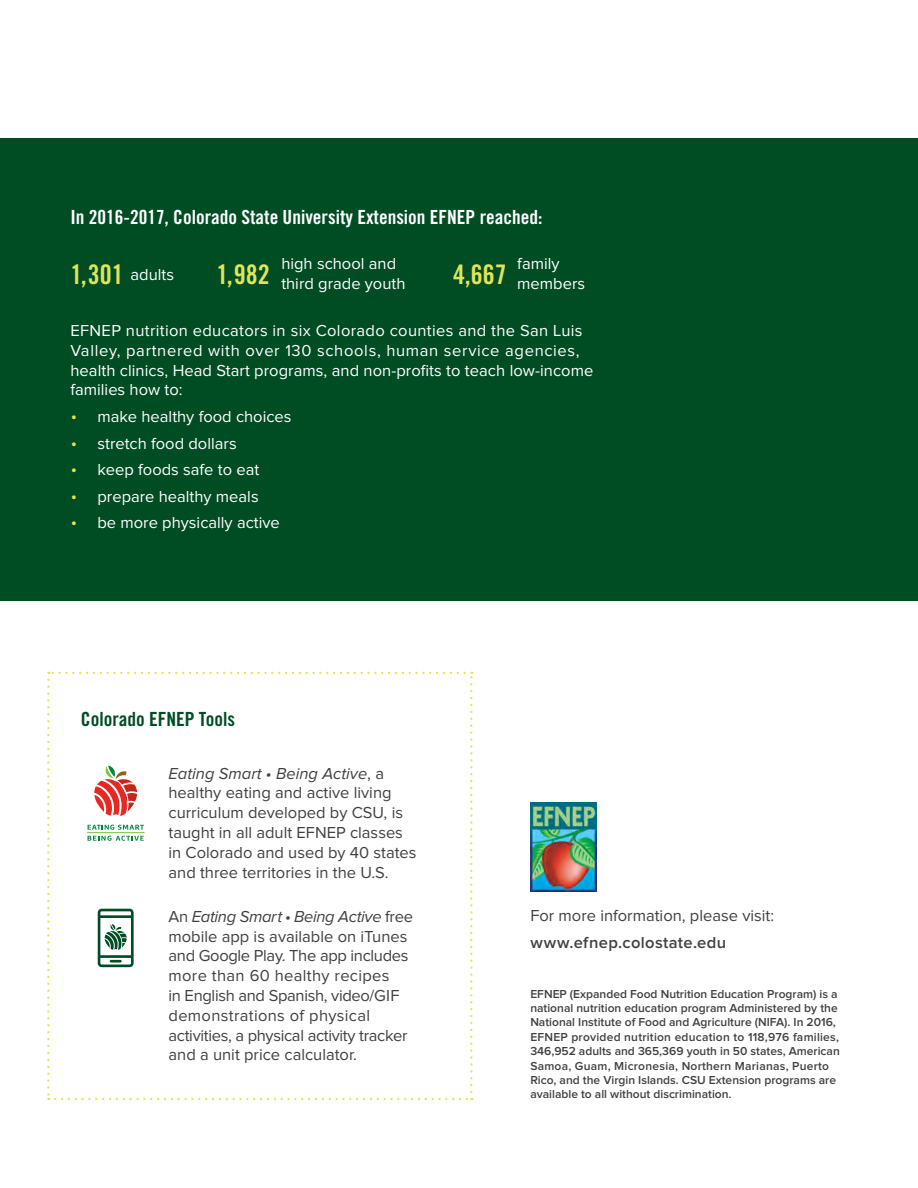
<style>
.page{position:relative;width:918px;height:1188px;background:#fff}
.page>*{position:absolute;margin:0;border:0;box-sizing:border-box;transform-origin:0 0}
.t1{font:27px "Trade Gothic LT Std Bd Cn 20";color:#e0e558}
.t2{font:19.5px "Trade Gothic LT Std Bd Cn 20";color:#fff}
.t3{font:19.5px "Trade Gothic LT Std Bd Cn 20";color:#004c23}
.t4{font:16.5px/19.8px "Proxima Nova";color:#414042}
.t5{font:16.5px/19.8px "Proxima Nova";letter-spacing:.005em;color:#fff}
.t6{font:600 16.5px "Proxima Nova";letter-spacing:.02em;color:#414042}
.t7{font:600 12px/14.4px "Proxima Nova";color:#414042}
.s1{font-family:"Trade Gothic LT Std Bd Cn 20";font-size:27px;color:#e0e558}
.s2{font-weight:100;font-size:19.5px;color:#e0e558}
.s3{font-style:italic}
</style>
<div class="page">
<div style="left:0;top:138px;width:918px;height:462px;background:#004c23"></div>
<svg style="left:47px;top:672px;width:425px;height:428px"></svg>
<img style="left:530px;top:802px;width:66px;height:89px">
<p class="t2" style="left:70px;top:205px;width:473px">In 2016-2017, Colorado State University Extension EFNEP reached:</p>
<p class="t5" style="left:70px;top:265px;width:105px"><span class="s1">1,301</span> adults</p>
<h1 class="t1" style="left:217px;top:258px;width:55px">1,982</h1>
<p class="t5" style="left:281px;top:254px;width:126px">high school and third grade youth</p>
<p class="t5" style="left:453px;top:254px;width:134px;text-indent:64px">family<br><sup>4,667</sup> members</p>
<p class="t5" style="left:70px;top:321px;width:524px">EFNEP nutrition educators in six Colorado counties and the San Luis Valley, partnered with over 130 schools, human service agencies, health clinics, Head Start programs, and non-profits to teach low-income families how to:</p>
<p class="t5" style="left:70px;top:407px;width:223px"><span class="s2">•</span> make healthy food choices</p>
<p class="t5" style="left:70px;top:434px;width:168px"><span class="s2">•</span> stretch food dollars</p>
<p class="t5" style="left:70px;top:460px;width:190px"><span class="s2">•</span> keep foods safe to eat</p>
<p class="t5" style="left:70px;top:487px;width:190px"><span class="s2">•</span> prepare healthy meals</p>
<p class="t5" style="left:70px;top:513px;width:211px"><span class="s2">•</span> be more physically active</p>
<p class="t3" style="left:81px;top:707px;width:156px">Colorado EFNEP Tools</p>
<p class="t4" style="left:169px;top:764px;width:250px"><span class="s3">Eating Smart • Being Active</span>, a healthy eating and active living curriculum developed by CSU, is taught in all adult EFNEP classes in Colorado and used by 40 states and three territories in the U.S.</p>
<p class="t4" style="left:169px;top:907px;width:246px">An <span class="s3">Eating Smart • Being Active</span> free mobile app is available on iTunes and Google Play. The app includes more than 60 healthy recipes<br>in English and Spanish, video/GIF demonstrations of physical activities, a physical activity tracker and a unit price calculator.</p>
<p class="t4" style="left:530px;top:906px;width:245px">For more information, please visit:</p>
<p class="t6" style="left:530px;top:933px;width:197px">www.efnep.colostate.edu</p>
<p class="t7" style="left:530px;top:987px;width:311px">EFNEP (Expanded Food Nutrition Education Program) is a national nutrition education program Administered by the National Institute of Food and Agriculture (NIFA). In 2016, EFNEP provided nutrition education to 118,976 families, 346,952 adults and 365,369 youth in 50 states, American Samoa, Guam, Micronesia, Northern Marianas, Puerto Rico, and the Virgin Islands. CSU Extension programs are available to all without discrimination.</p>
</div>
